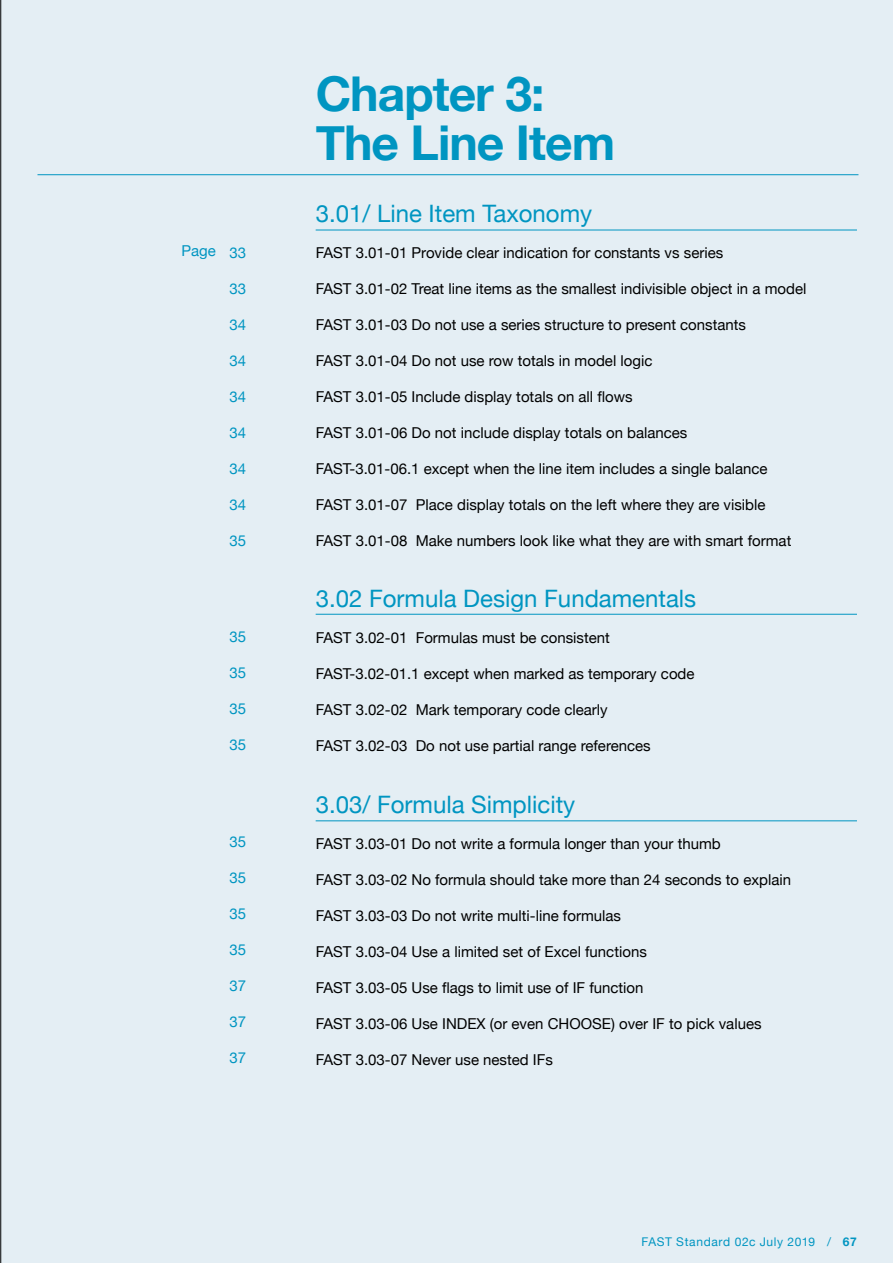
<style>
.page{position:relative;width:893px;height:1263px;background:#fff}
.page>*{position:absolute;margin:0;border:0;box-sizing:border-box;transform-origin:0 0}
.t1{font:700 48px/49.5px "Helvetica Neue";letter-spacing:-.02em;color:#0095c1}
.t2{font:24px "Helvetica Neue";color:#0095c1}
.t3{font:15px "Helvetica Neue";color:#000}
.t4{font:15px "Helvetica Neue";color:#0095c1}
.t5{font:12px "Helvetica Neue";letter-spacing:.055em;color:#0095c1}
.s1{font-weight:700}
</style>
<div class="page">
<div style="left:1px;top:0;width:892px;height:1263px;background:#e4eef4"></div>
<hr style="left:0;top:0;width:1px;height:1263px;background:#000">
<hr style="left:38px;top:174px;width:820px;height:1px;background:#0095c1">
<hr style="left:316px;top:230px;width:541px;height:1px;background:#0095c1">
<hr style="left:316px;top:820px;width:541px;height:1px;background:#0095c1">
<hr style="left:316px;top:614px;width:541px;height:1px;background:#0095c1">
<p class="t4" style="left:181px;top:240px;width:36px">Page</p>
<p class="t4" style="left:229px;top:242px;width:18px">33</p>
<p class="t4" style="left:229px;top:278px;width:18px">33</p>
<p class="t4" style="left:229px;top:314px;width:18px">34</p>
<p class="t4" style="left:229px;top:350px;width:18px">34</p>
<p class="t4" style="left:229px;top:386px;width:18px">34</p>
<p class="t4" style="left:229px;top:422px;width:18px">34</p>
<p class="t4" style="left:229px;top:458px;width:18px">34</p>
<p class="t4" style="left:229px;top:494px;width:18px">34</p>
<p class="t4" style="left:229px;top:530px;width:18px">35</p>
<p class="t4" style="left:229px;top:626px;width:18px">35</p>
<p class="t4" style="left:229px;top:662px;width:18px">35</p>
<p class="t4" style="left:229px;top:698px;width:18px">35</p>
<p class="t4" style="left:229px;top:734px;width:18px">35</p>
<p class="t4" style="left:229px;top:831px;width:18px">35</p>
<p class="t4" style="left:229px;top:867px;width:18px">35</p>
<p class="t4" style="left:229px;top:903px;width:18px">35</p>
<p class="t4" style="left:229px;top:939px;width:18px">35</p>
<p class="t4" style="left:229px;top:975px;width:18px">37</p>
<p class="t4" style="left:229px;top:1011px;width:18px">37</p>
<p class="t4" style="left:229px;top:1047px;width:18px">37</p>
<h1 class="t1" style="left:316px;top:70px;width:301px">Chapter 3:<br>The Line Item</h1>
<h2 class="t2" style="left:316px;top:196px;width:278px">3.01/ Line Item Taxonomy</h2>
<p class="t3" style="left:316px;top:241px;width:409px">FAST 3.01-01 Provide clear indication for constants vs series</p>
<p class="t3" style="left:316px;top:277px;width:492px">FAST 3.01-02 Treat line items as the smallest indivisible object in a model</p>
<p class="t3" style="left:316px;top:313px;width:432px">FAST 3.01-03 Do not use a series structure to present constants</p>
<p class="t3" style="left:316px;top:349px;width:338px">FAST 3.01-04 Do not use row totals in model logic</p>
<p class="t3" style="left:316px;top:385px;width:318px">FAST 3.01-05 Include display totals on all flows</p>
<p class="t3" style="left:316px;top:421px;width:373px">FAST 3.01-06 Do not include display totals on balances</p>
<p class="t3" style="left:316px;top:457px;width:453px">FAST-3.01-06.1 except when the line item includes a single balance</p>
<p class="t3" style="left:316px;top:493px;width:451px">FAST 3.01-07 Place display totals on the left where they are visible</p>
<p class="t3" style="left:316px;top:529px;width:477px">FAST 3.01-08 Make numbers look like what they are with smart format</p>
<h2 class="t2" style="left:316px;top:581px;width:382px">3.02 Formula Design Fundamentals</h2>
<p class="t3" style="left:316px;top:627px;width:296px">FAST 3.02-01 Formulas must be consistent</p>
<p class="t3" style="left:316px;top:663px;width:380px">FAST-3.02-01.1 except when marked as temporary code</p>
<p class="t3" style="left:316px;top:699px;width:294px">FAST 3.02-02 Mark temporary code clearly</p>
<p class="t3" style="left:316px;top:735px;width:337px">FAST 3.02-03 Do not use partial range references</p>
<h2 class="t2" style="left:316px;top:787px;width:261px">3.03/ Formula Simplicity</h2>
<p class="t3" style="left:316px;top:832px;width:407px">FAST 3.03-01 Do not write a formula longer than your thumb</p>
<p class="t3" style="left:316px;top:868px;width:477px">FAST 3.03-02 No formula should take more than 24 seconds to explain</p>
<p class="t3" style="left:316px;top:904px;width:307px">FAST 3.03-03 Do not write multi-line formulas</p>
<p class="t3" style="left:316px;top:940px;width:333px">FAST 3.03-04 Use a limited set of Excel functions</p>
<p class="t3" style="left:316px;top:976px;width:329px">FAST 3.03-05 Use flags to limit use of IF function</p>
<p class="t3" style="left:316px;top:1012px;width:447px">FAST 3.03-06 Use INDEX (or even CHOOSE) over IF to pick values</p>
<p class="t3" style="left:316px;top:1048px;width:239px">FAST 3.03-07 Never use nested IFs</p>
<p class="t5" style="left:641px;top:1233px;width:217px">FAST Standard 02c July 2019 / <span class="s1">67</span></p>
</div>
